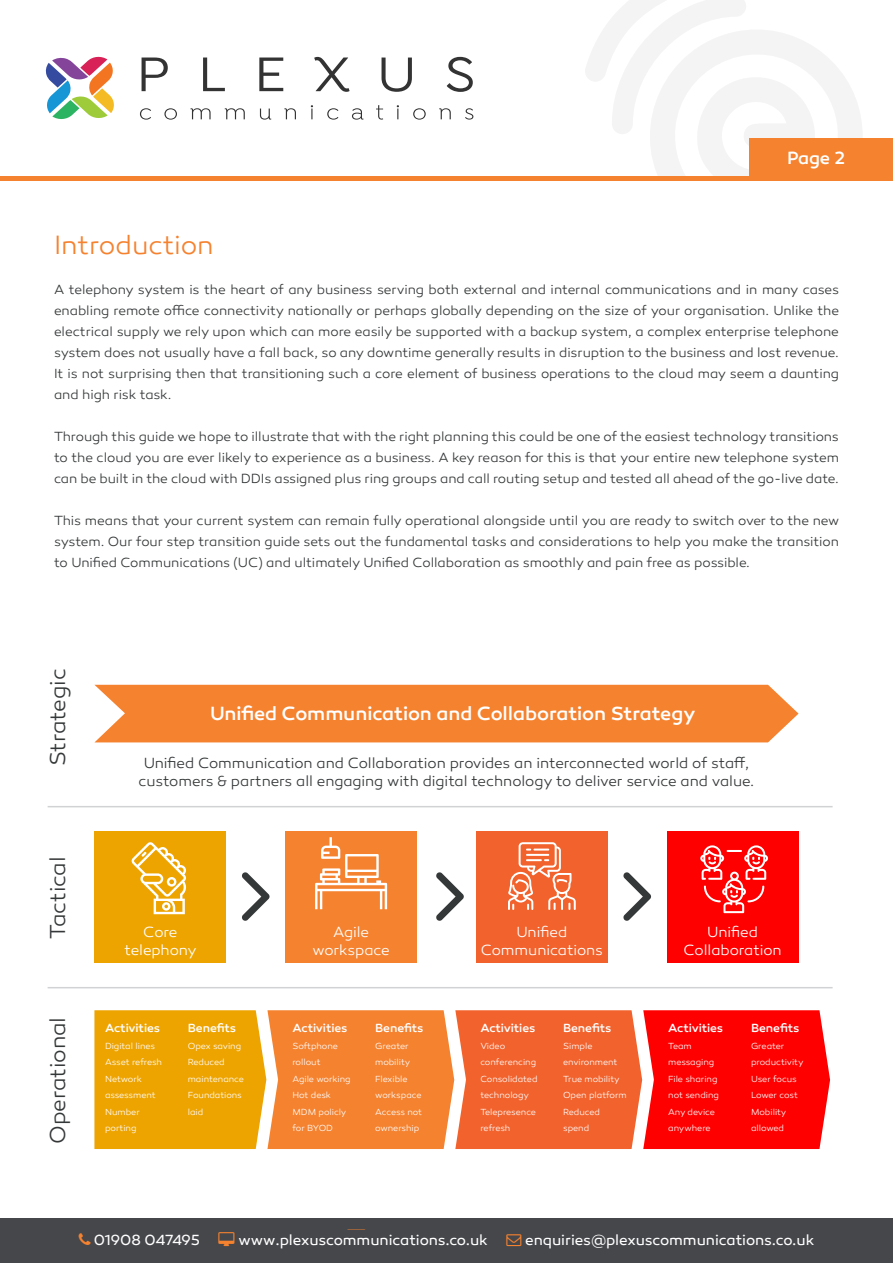
<style>
.page{position:relative;width:893px;height:1263px;background:#fff}
.page>*{position:absolute;margin:0;border:0;box-sizing:border-box;transform-origin:0 0}
.t1{font:300 27px "Canaro";letter-spacing:-.005em;color:#f5822f}
.t2{font:300 22.05px "Canaro";letter-spacing:-.005em;color:#353839}
.t3{font:500 19.5px "Canaro";letter-spacing:-.005em;color:#fff}
.t4{font:18px "Canaro";letter-spacing:-.005em;color:#fff}
.t5{font:500 18px "Canaro";color:#fff}
.t6{font:300 15px "Canaro";letter-spacing:-.005em;color:#353839}
.t7{font:15px "Canaro";letter-spacing:-.005em;color:#fff}
.t8{font:300 15px "Canaro";letter-spacing:-.005em;color:#fff}
.t9{font:300 13.5px/21px "Canaro";letter-spacing:-.005em;color:#353839;text-align:justify}
.t10{font:500 12px "Canaro";letter-spacing:-.005em;color:#fff}
.t11{font:300 9px/16.5px "Canaro";letter-spacing:-.005em;color:#fff}
</style>
<div class="page">
<svg style="left:585px;top:0;width:277px;height:176px"></svg>
<div style="left:749px;top:138px;width:144px;height:41px;background:#f5822f"></div>
<div style="left:0;top:176px;width:893px;height:5px;background:#f5822f"></div>
<div style="left:0;top:1218px;width:893px;height:45px;background:#46474b"></div>
<div style="left:285px;top:831px;width:132px;height:131px;background:#f5822f"></div>
<div style="left:476px;top:831px;width:132px;height:131px;background:#f2622c"></div>
<div style="left:667px;top:831px;width:131px;height:131px;background:#f00"></div>
<div style="left:94px;top:831px;width:132px;height:131px;background:#eea400"></div>
<svg style="left:94px;top:1010px;width:736px;height:139px;background:#f56a24"></svg>
<svg style="left:315px;top:837px;width:72px;height:72px"></svg>
<svg style="left:131px;top:842px;width:55px;height:72px"></svg>
<svg style="left:700px;top:845px;width:68px;height:68px"></svg>
<svg style="left:508px;top:842px;width:68px;height:68px"></svg>
<svg style="left:242px;top:872px;width:28px;height:49px"></svg>
<svg style="left:436px;top:872px;width:28px;height:49px"></svg>
<svg style="left:623px;top:872px;width:28px;height:49px"></svg>
<div style="left:94px;top:685px;width:704px;height:57px;background:#f5822f"></div>
<hr style="left:48px;top:806px;width:785px;height:1px;background:#d1d2d4">
<hr style="left:48px;top:987px;width:785px;height:1px;background:#d1d2d4">
<svg style="left:447px;top:57px;width:26px;height:35px"></svg>
<svg style="left:259px;top:57px;width:167px;height:63px"></svg>
<svg style="left:439px;top:108px;width:12px;height:11px"></svg>
<svg style="left:465px;top:108px;width:8px;height:12px"></svg>
<svg style="left:45px;top:56px;width:200px;height:64px"></svg>
<h3 class="t5" style="left:787px;top:147px;width:59px">Page 2</h3>
<p class="t1" style="left:54px;top:229px;width:161px">Introduction</p>
<p class="t9" style="left:54px;top:279px;width:786px">A telephony system is the heart of any business serving both external and internal communications and in many cases enabling remote office connectivity nationally or perhaps globally depending on the size of your organisation. Unlike the electrical supply we rely upon which can more easily be supported with a backup system, a complex enterprise telephone system does not usually have a fall back, so any downtime generally results in disruption to the business and lost revenue.<br>It is not surprising then that transitioning such a core element of business operations to the cloud may seem a daunting and high risk task.</p>
<p class="t9" style="left:54px;top:426px;width:786px">Through this guide we hope to illustrate that with the right planning this could be one of the easiest technology transitions to the cloud you are ever likely to experience as a business. A key reason for this is that your entire new telephone system can be built in the cloud with DDIs assigned plus ring groups and call routing setup and tested all ahead of the go-live date.</p>
<p class="t9" style="left:54px;top:510px;width:787px">This means that your current system can remain fully operational alongside until you are ready to switch over to the new system. Our four step transition guide sets out the fundamental tasks and considerations to help you make the transition to Unified Communications (UC) and ultimately Unified Collaboration as smoothly and pain free as possible.</p>
<p class="t2" style="left:45px;top:766px;width:99px;rotate:-90deg">Strategic</p>
<p class="t2" style="left:45px;top:939px;width:84px;rotate:-90deg">Tactical</p>
<p class="t2" style="left:45px;top:1144px;width:128px;rotate:-90deg">Operational</p>
<p class="t3" style="left:210px;top:701px;width:487px">Unified Communication and Collaboration Strategy</p>
<p class="t6" style="left:144px;top:754px;width:607px">Unified Communication and Collaboration provides an interconnected world of staff,</p>
<p class="t6" style="left:139px;top:772px;width:617px">customers &amp; partners all engaging with digital technology to deliver service and value.</p>
<p class="t8" style="left:143px;top:923px;width:36px">Core</p>
<p class="t8" style="left:125px;top:941px;width:74px">telephony</p>
<p class="t10" style="left:105px;top:1021px;width:57px">Activities</p>
<p class="t11" style="left:105px;top:1037px;width:52px">Digital lines</p>
<p class="t11" style="left:105px;top:1054px;width:59px">Asset refresh</p>
<p class="t11" style="left:105px;top:1070px;width:52px">Network assessment</p>
<p class="t11" style="left:105px;top:1103px;width:36px">Number porting</p>
<p class="t10" style="left:188px;top:1021px;width:50px">Benefits</p>
<p class="t11" style="left:188px;top:1037px;width:55px">Opex saving</p>
<p class="t11" style="left:188px;top:1054px;width:58px">Reduced maintenance</p>
<p class="t11" style="left:188px;top:1087px;width:56px">Foundations laid</p>
<p class="t8" style="left:333px;top:923px;width:38px">Agile</p>
<p class="t8" style="left:312px;top:941px;width:79px">workspace</p>
<p class="t10" style="left:292px;top:1021px;width:57px">Activities</p>
<p class="t11" style="left:292px;top:1037px;width:47px">Softphone rollout</p>
<p class="t11" style="left:292px;top:1070px;width:60px">Agile working</p>
<p class="t11" style="left:292px;top:1087px;width:40px">Hot desk</p>
<p class="t11" style="left:292px;top:1103px;width:56px">MDM policly for BYOD</p>
<p class="t10" style="left:375px;top:1021px;width:50px">Benefits</p>
<p class="t11" style="left:375px;top:1037px;width:37px">Greater mobility</p>
<p class="t11" style="left:375px;top:1070px;width:48px">Flexible workspace</p>
<p class="t11" style="left:375px;top:1103px;width:49px">Access not ownership</p>
<p class="t8" style="left:516px;top:923px;width:52px">Unified</p>
<p class="t8" style="left:481px;top:941px;width:124px">Communications</p>
<p class="t10" style="left:480px;top:1021px;width:57px">Activities</p>
<p class="t11" style="left:480px;top:1037px;width:57px">Video conferencing</p>
<p class="t11" style="left:480px;top:1070px;width:59px">Consolidated technology</p>
<p class="t11" style="left:480px;top:1103px;width:57px">Telepresence refresh</p>
<p class="t10" style="left:563px;top:1021px;width:50px">Benefits</p>
<p class="t11" style="left:563px;top:1037px;width:56px">Simple environment</p>
<p class="t11" style="left:563px;top:1070px;width:58px">True mobility</p>
<p class="t11" style="left:563px;top:1087px;width:65px">Open platform</p>
<p class="t11" style="left:563px;top:1103px;width:38px">Reduced spend</p>
<p class="t8" style="left:707px;top:923px;width:52px">Unified</p>
<p class="t8" style="left:683px;top:941px;width:100px">Collaboration</p>
<p class="t10" style="left:668px;top:1021px;width:57px">Activities</p>
<p class="t11" style="left:668px;top:1037px;width:47px">Team messaging</p>
<p class="t11" style="left:668px;top:1070px;width:52px">File sharing not sending</p>
<p class="t11" style="left:668px;top:1103px;width:48px">Any device anywhere</p>
<p class="t10" style="left:751px;top:1021px;width:50px">Benefits</p>
<p class="t11" style="left:751px;top:1037px;width:54px">Greater productivity</p>
<p class="t11" style="left:751px;top:1070px;width:47px">User focus</p>
<p class="t11" style="left:751px;top:1087px;width:48px">Lower cost</p>
<p class="t11" style="left:751px;top:1103px;width:37px">Mobility allowed</p>
<h3 class="t4" style="left:192px;top:1229px;width:134px">020 3814 0229</h3>
<h3 class="t4" style="left:371px;top:1229px;width:155px">info@ecaas.co.uk</h3>
<h3 class="t4" style="left:569px;top:1229px;width:152px">www.ecaas.co.uk</h3>
<p class="t7" style="left:94px;top:1231px;width:108px">01908 047495</p>
<p class="t7" style="left:238px;top:1231px;width:251px">www.plexuscommunications.co.uk</p>
<p class="t7" style="left:525px;top:1231px;width:291px">enquiries@plexuscommunications.co.uk</p>
</div>
